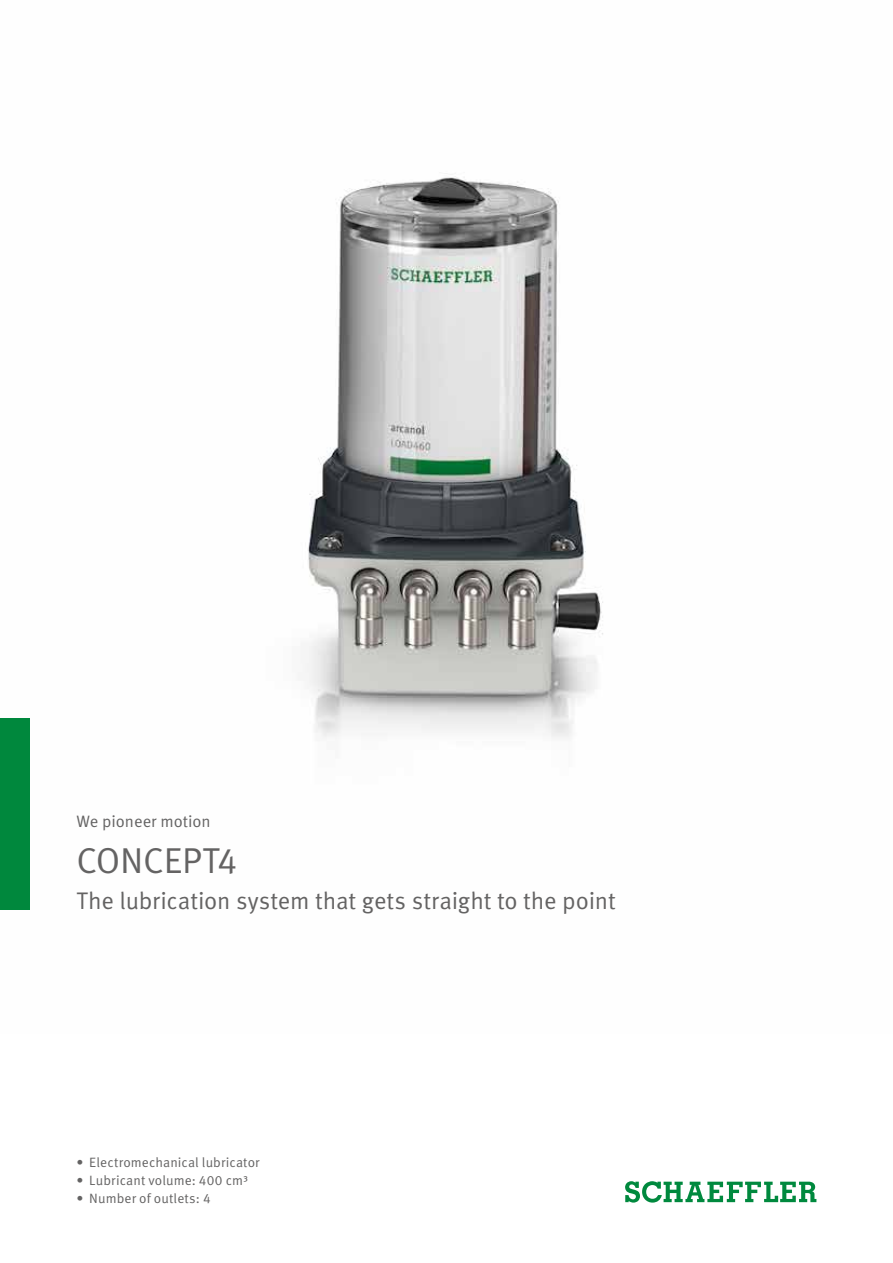
<style>
.page{position:relative;width:893px;height:1263px;background:#fff}
.page>*{position:absolute;margin:0;border:0;box-sizing:border-box;transform-origin:0 0}
.t1{font:36px "Schaeffler Meta";letter-spacing:-.005em;color:#646363}
.t2{font:24px "Schaeffler Meta";letter-spacing:-.005em;color:#646363}
.t3{font:16.5px "Schaeffler Meta";letter-spacing:-.005em;color:#646363}
.t4{font:13.5px "Schaeffler Meta";letter-spacing:.005em;color:#646363}
</style>
<div class="page">
<img style="left:0;top:173px;width:603px;height:737px">
<div style="left:0;top:718px;width:30px;height:191px;background:#00893e"></div>
<svg style="left:625px;top:1181px;width:191px;height:21px"></svg>
<p class="t3" style="left:77px;top:811px;width:136px">We pioneer motion</p>
<h1 class="t1" style="left:77px;top:839px;width:163px">CONCEPT4</h1>
<h2 class="t2" style="left:77px;top:887px;width:541px">The lubrication system that gets straight to the point</h2>
<p class="t4" style="left:77px;top:1154px;width:184px">• Electromechanical lubricator</p>
<p class="t4" style="left:77px;top:1172px;width:173px">• Lubricant volume: 400 cm3</p>
<p class="t4" style="left:77px;top:1190px;width:136px">• Number of outlets: 4</p>
</div>
